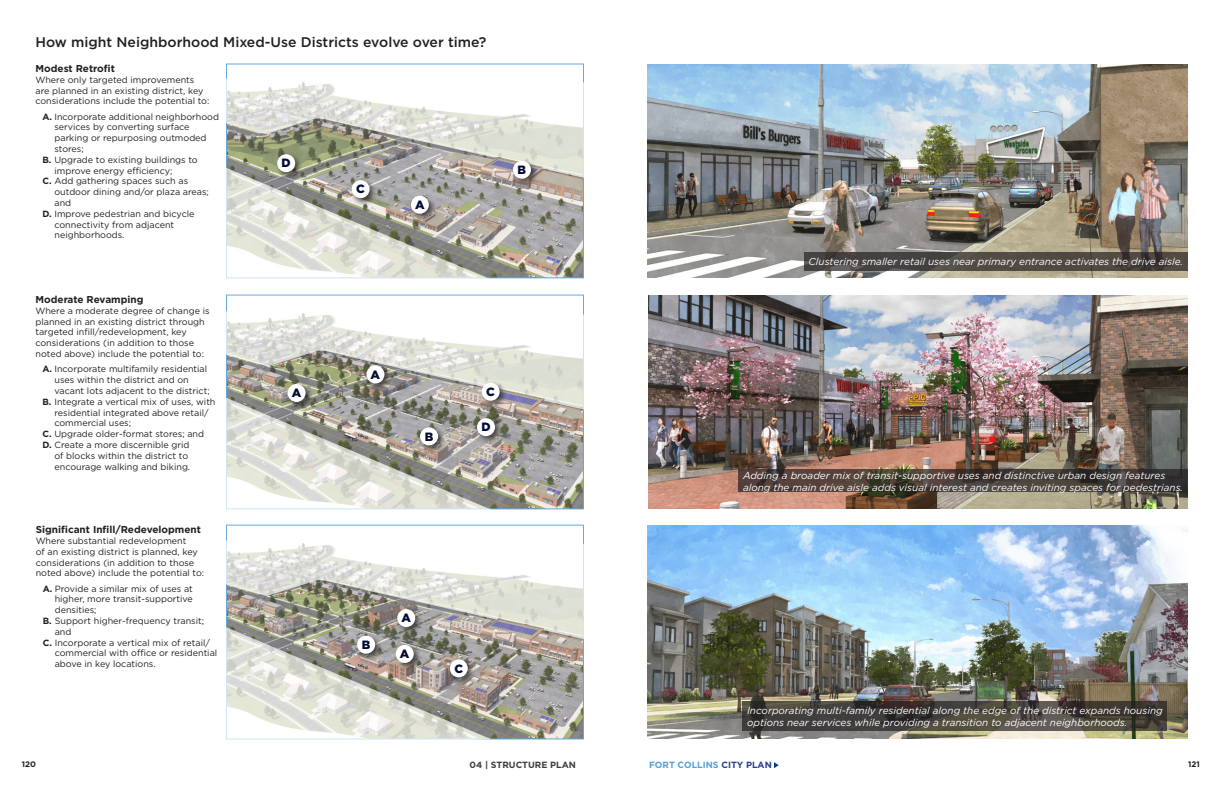
<style>
.page{position:relative;width:1224px;height:792px;background:#fff}
.page>*{position:absolute;margin:0;border:0;box-sizing:border-box;transform-origin:0 0}
.Header_C{font:500 14px "Gotham";color:#231f20}
.t1{font:900 12px "Gotham";color:#000a35}
.Photo_Caption_Text{font:italic 10px/12px "Gotham";color:#fff}
.Place_Type_Sub_Heade{font:700 10px "Gotham";color:#231f20}
.Place_Type_Body_Text{font:9px/10.8px "Gotham";color:#231f20}
.t2{font:700 9px "Gotham";color:#56a0d5}
.t3{font:700 9px "Gotham";color:#3e3e3f}
.t4{font:700 8px "Gotham";color:#231f20}
.s1{font-weight:700}
.s2{color:#253f8e}
</style>
<div class="page">
<svg style="left:774px;top:762px;width:5px;height:6px"></svg>
<img style="left:648px;top:64px;width:540px;height:214px">
<img style="left:648px;top:295px;width:540px;height:214px">
<img style="left:648px;top:525px;width:540px;height:214px">
<svg style="left:226px;top:79px;width:358px;height:200px"></svg>
<svg style="left:226px;top:311px;width:358px;height:199px"></svg>
<svg style="left:226px;top:540px;width:358px;height:200px"></svg>
<div style="left:409px;top:194px;width:28px;height:28px;background:#231f20;opacity:.75"></div>
<div style="left:411px;top:196px;width:18px;height:18px;background:#fff;border-radius:50%"></div>
<div style="left:511px;top:159px;width:28px;height:28px;background:#231f20;opacity:.75"></div>
<div style="left:513px;top:161px;width:18px;height:18px;background:#fff;border-radius:50%"></div>
<div style="left:350px;top:178px;width:28px;height:28px;background:#231f20;opacity:.75"></div>
<div style="left:352px;top:180px;width:18px;height:18px;background:#fff;border-radius:50%"></div>
<div style="left:275px;top:152px;width:29px;height:29px;background:#231f20;opacity:.75"></div>
<div style="left:277px;top:154px;width:18px;height:18px;background:#fff;border-radius:50%"></div>
<div style="left:395px;top:607px;width:29px;height:28px;background:#231f20;opacity:.75"></div>
<div style="left:397px;top:609px;width:18px;height:18px;background:#fff;border-radius:50%"></div>
<div style="left:355px;top:634px;width:29px;height:28px;background:#231f20;opacity:.75"></div>
<div style="left:357px;top:636px;width:18px;height:18px;background:#fff;border-radius:50%"></div>
<div style="left:286px;top:382px;width:28px;height:28px;background:#231f20;opacity:.75"></div>
<div style="left:288px;top:384px;width:18px;height:18px;background:#fff;border-radius:50%"></div>
<div style="left:418px;top:425px;width:28px;height:29px;background:#231f20;opacity:.75"></div>
<div style="left:420px;top:427px;width:18px;height:18px;background:#fff;border-radius:50%"></div>
<div style="left:480px;top:381px;width:28px;height:28px;background:#231f20;opacity:.75"></div>
<div style="left:482px;top:383px;width:18px;height:18px;background:#fff;border-radius:50%"></div>
<div style="left:475px;top:416px;width:28px;height:28px;background:#231f20;opacity:.75"></div>
<div style="left:477px;top:418px;width:18px;height:18px;background:#fff;border-radius:50%"></div>
<div style="left:448px;top:657px;width:28px;height:29px;background:#231f20;opacity:.75"></div>
<div style="left:450px;top:659px;width:18px;height:18px;background:#fff;border-radius:50%"></div>
<div style="left:364px;top:363px;width:29px;height:29px;background:#231f20;opacity:.75"></div>
<div style="left:366px;top:365px;width:18px;height:18px;background:#fff;border-radius:50%"></div>
<div style="left:394px;top:643px;width:28px;height:28px;background:#231f20;opacity:.75"></div>
<div style="left:396px;top:645px;width:18px;height:18px;background:#fff;border-radius:50%"></div>
<svg style="left:804px;top:252px;width:384px;height:18px;background:#4a4641"></svg>
<svg style="left:743px;top:701px;width:424px;height:29px;background:#443f3a"></svg>
<svg style="left:739px;top:469px;width:449px;height:23px;background:#443b35"></svg>
<p class="Header_C" style="left:35px;top:33px;width:453px">How might Neighborhood Mixed-Use Districts evolve over time?</p>
<p class="Place_Type_Sub_Heade" style="left:35px;top:62px;width:81px">Modest Retrofit</p>
<p class="Place_Type_Body_Text" style="left:35px;top:74px;width:175px">Where only targeted improvements are planned in an existing district, key considerations include the potential to:</p>
<p class="Place_Type_Body_Text" style="left:54px;top:111px;width:166px;text-indent:-12px"><span class="s1">A.</span> Incorporate additional neighborhood services by converting surface parking or repurposing outmoded stores;</p>
<p class="Place_Type_Body_Text" style="left:54px;top:154px;width:145px;text-indent:-12px"><span class="s1">B.</span> Upgrade to existing buildings to improve energy efficiency;</p>
<p class="Place_Type_Body_Text" style="left:54px;top:176px;width:156px;text-indent:-12px"><span class="s1">C.</span> Add gathering spaces such as outdoor dining and/or plaza areas; and</p>
<p class="Place_Type_Body_Text" style="left:54px;top:208px;width:142px;text-indent:-12px"><span class="s1">D.</span> Improve pedestrian and bicycle connectivity from adjacent neighborhoods.</p>
<p class="Place_Type_Sub_Heade" style="left:35px;top:293px;width:110px">Moderate Revamping</p>
<p class="Place_Type_Body_Text" style="left:35px;top:305px;width:176px">Where a moderate degree of change is planned in an existing district through targeted infill/redevelopment, key considerations (in addition to those noted above) include the potential to:</p>
<p class="Place_Type_Body_Text" style="left:54px;top:364px;width:157px;text-indent:-12px"><span class="s1">A.</span> Incorporate multifamily residential uses within the district and on vacant lots adjacent to the district;</p>
<p class="Place_Type_Body_Text" style="left:54px;top:396px;width:163px;text-indent:-12px"><span class="s1">B.</span> Integrate a vertical mix of uses, with residential integrated above retail/ commercial uses;</p>
<p class="Place_Type_Body_Text" style="left:42px;top:428px;width:163px"><span class="s1">C.</span> Upgrade older-format stores; and</p>
<p class="Place_Type_Body_Text" style="left:54px;top:439px;width:137px;text-indent:-12px"><span class="s1">D.</span> Create a more discernible grid of blocks within the district to encourage walking and biking.</p>
<p class="Place_Type_Sub_Heade" style="left:36px;top:523px;width:167px">Significant Infill/Redevelopment</p>
<p class="Place_Type_Body_Text" style="left:36px;top:535px;width:170px">Where substantial redevelopment<br>of an existing district is planned, key considerations (in addition to those noted above) include the potential to:</p>
<p class="Place_Type_Body_Text" style="left:55px;top:583px;width:140px;text-align:justify;text-indent:-12px"><span class="s1">A.</span> Provide a similar mix of uses at higher, more transit-supportive densities;</p>
<p class="Place_Type_Body_Text" style="left:55px;top:615px;width:151px;text-indent:-12px"><span class="s1">B.</span> Support higher-frequency transit; and</p>
<p class="Place_Type_Body_Text" style="left:55px;top:637px;width:164px;text-indent:-12px"><span class="s1">C.</span> Incorporate a vertical mix of retail/ commercial with office or residential above in key locations.</p>
<h2 class="t1" style="left:282px;top:155px;width:11px">D</h2>
<h2 class="t1" style="left:356px;top:181px;width:10px">C</h2>
<h2 class="t1" style="left:415px;top:196px;width:11px">A</h2>
<h2 class="t1" style="left:292px;top:385px;width:11px">A</h2>
<h2 class="t1" style="left:371px;top:366px;width:11px">A</h2>
<h2 class="t1" style="left:425px;top:428px;width:10px">B</h2>
<h2 class="t1" style="left:486px;top:384px;width:10px">C</h2>
<h2 class="t1" style="left:481px;top:419px;width:11px">D</h2>
<h2 class="t1" style="left:362px;top:636px;width:10px">B</h2>
<h2 class="t1" style="left:401px;top:610px;width:11px">A</h2>
<h2 class="t1" style="left:400px;top:646px;width:11px">A</h2>
<h2 class="t1" style="left:454px;top:660px;width:10px">C</h2>
<h2 class="t1" style="left:518px;top:161px;width:10px">B</h2>
<p class="Photo_Caption_Text" style="left:809px;top:255px;width:376px">Clustering smaller retail uses near primary entrance activates the drive aisle.</p>
<p class="Photo_Caption_Text" style="left:743px;top:469px;width:442px">Adding a broader mix of transit-supportive uses and distinctive urban design features along the main drive aisle adds visual interest and creates inviting spaces for pedestrians.</p>
<p class="Photo_Caption_Text" style="left:747px;top:704px;width:417px">Incorporating multi-family residential along the edge of the district expands housing options near services while providing a transition to adjacent neighborhoods.</p>
<p class="t4" style="left:22px;top:759px;width:16px">120</p>
<p class="t3" style="left:470px;top:759px;width:108px">04 | STRUCTURE PLAN</p>
<p class="t2" style="left:649px;top:759px;width:124px">FORT COLLINS <span class="s2">CITY PLAN</span></p>
<p class="t4" style="left:1188px;top:759px;width:13px">121</p>
</div>
